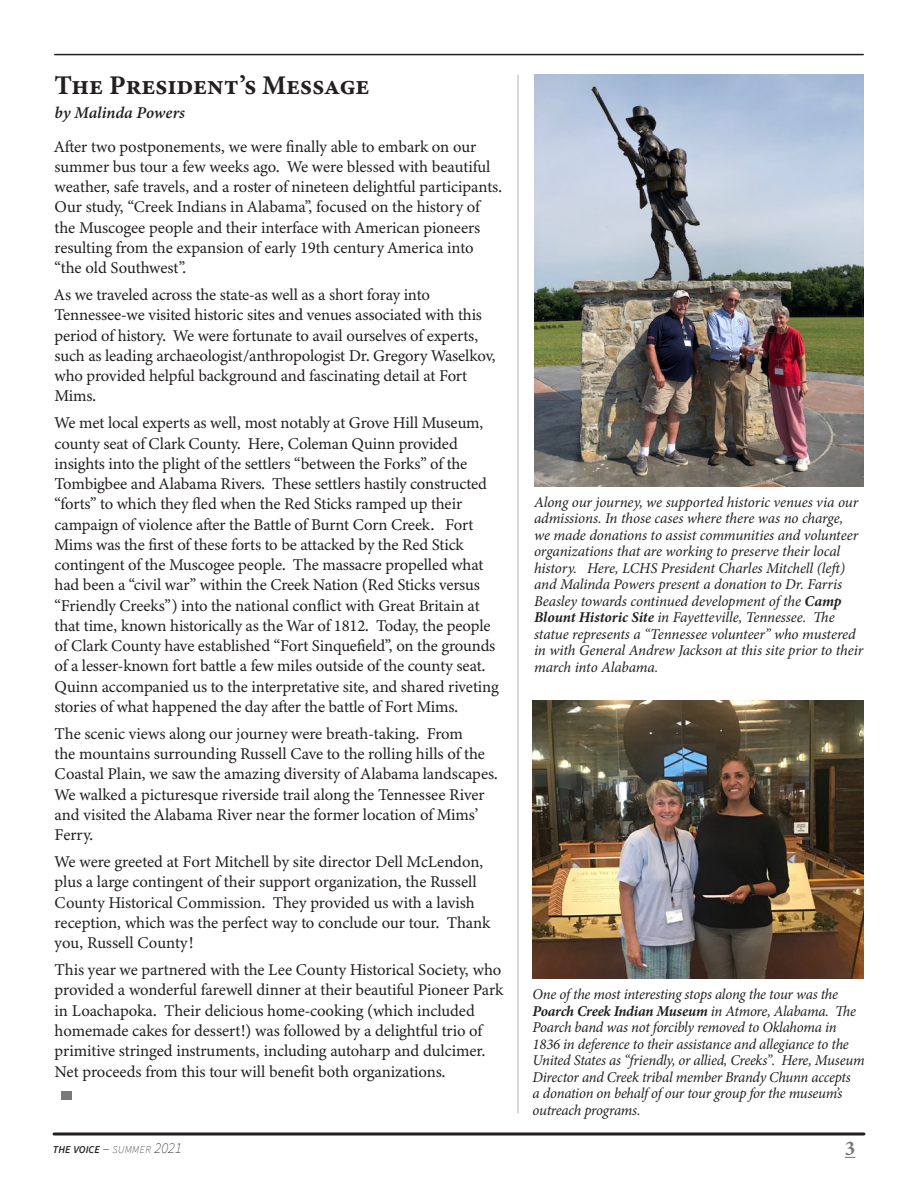
<style>
.page{position:relative;width:918px;height:1188px;background:#fff}
.page>*{position:absolute;margin:0;border:0;box-sizing:border-box;transform-origin:0 0}
.t1{font:27px "Minion Variable Concept";color:#231f20}
.t2{font:700 21px "Minion Pro";color:#76787b}
.t3{font:16.5px/20.2px "Minion Variable Concept";letter-spacing:-.01em;color:#231f20}
.t4{font:italic 16.5px "Minion Variable Concept";color:#231f20}
.t5{font:italic 15px/16.5px "Minion Pro";letter-spacing:-.01em;color:#231f20}
.t6{font:italic 600 10.5px "Source Sans Pro";color:#231f20}
.s1{font-weight:700}
.s2{font-weight:200;font-size:15px}
.s3{font-weight:200}
</style>
<div class="page">
<svg style="left:54px;top:1132px;width:810px;height:4px;background:#595657"></svg>
<hr style="left:55px;top:54px;width:808px;height:1px;background:#231f20">
<hr style="left:518px;top:75px;width:1px;height:1038px;background:#b2b3b7">
<div style="left:62px;top:1092px;width:10px;height:8px;background:#7b7879"></div>
<img style="left:533px;top:700px;width:330px;height:278px">
<img style="left:534px;top:74px;width:329px;height:413px">
<p class="t1" style="left:55px;top:66px;width:316px">The President’s Message</p>
<p class="t4" style="left:55px;top:101px;width:132px">by Malinda Powers</p>
<p class="t3" style="left:55px;top:136px;width:449px">After two postponements, we were finally able to embark on our summer bus tour a few weeks ago. We were blessed with beautiful weather, safe travels, and a roster of nineteen delightful participants.<br>Our study, “Creek Indians in Alabama”, focused on the history of the Muscogee people and their interface with American pioneers resulting from the expansion of early 19th century America into “the old Southwest”.</p>
<p class="t3" style="left:55px;top:285px;width:443px">As we traveled across the state-as well as a short foray into Tennessee-we visited historic sites and venues associated with this period of history. We were fortunate to avail ourselves of experts, such as leading archaeologist/anthropologist Dr. Gregory Waselkov, who provided helpful background and fascinating detail at Fort Mims.</p>
<p class="t3" style="left:55px;top:413px;width:446px">We met local experts as well, most notably at Grove Hill Museum, county seat of Clark County. Here, Coleman Quinn provided insights into the plight of the settlers “between the Forks” of the Tombigbee and Alabama Rivers. These settlers hastily constructed “forts” to which they fled when the Red Sticks ramped up their campaign of violence after the Battle of Burnt Corn Creek. Fort Mims was the first of these forts to be attacked by the Red Stick contingent of the Muscogee people. The massacre propelled what had been a “civil war” within the Creek Nation (Red Sticks versus “Friendly Creeks”) into the national conflict with Great Britain at that time, known historically as the War of 1812. Today, the people of Clark County have established “Fort Sinquefield”, on the grounds of a lesser-known fort battle a few miles outside of the county seat.<br>Quinn accompanied us to the interpretative site, and shared riveting stories of what happened the day after the battle of Fort Mims.</p>
<p class="t3" style="left:55px;top:723px;width:445px">The scenic views along our journey were breath-taking. From<br>the mountains surrounding Russell Cave to the rolling hills of the Coastal Plain, we saw the amazing diversity of Alabama landscapes.<br>We walked a picturesque riverside trail along the Tennessee River and visited the Alabama River near the former location of Mims’ Ferry.</p>
<p class="t3" style="left:55px;top:852px;width:437px">We were greeted at Fort Mitchell by site director Dell McLendon, plus a large contingent of their support organization, the Russell County Historical Commission. They provided us with a lavish reception, which was the perfect way to conclude our tour. Thank you, Russell County!</p>
<p class="t3" style="left:55px;top:959px;width:450px">This year we partnered with the Lee County Historical Society, who provided a wonderful farewell dinner at their beautiful Pioneer Park in Loachapoka. Their delicious home-cooking (which included homemade cakes for dessert!) was followed by a delightful trio of primitive stringed instruments, including autoharp and dulcimer.<br>Net proceeds from this tour will benefit both organizations.</p>
<p class="t5" style="left:534px;top:494px;width:331px">Along our journey, we supported historic venues via our admissions. In those cases where there was no charge,<br>we made donations to assist communities and volunteer organizations that are working to preserve their local history. Here, LCHS President Charles Mitchell (left) and Malinda Powers present a donation to Dr. Farris Beasley towards continued development of the <span class="s1">Camp Blount Historic Site</span> in Fayetteville, Tennessee. The statue represents a “Tennessee volunteer” who mustered in with General Andrew Jackson at this site prior to their march into Alabama.</p>
<p class="t5" style="left:533px;top:986px;width:333px">One of the most interesting stops along the tour was the <span class="s1">Poarch Creek Indian Museum</span> in Atmore, Alabama. The Poarch band was not forcibly removed to Oklahoma in 1836 in deference to their assistance and allegiance to the United States as “friendly, or allied, Creeks”. Here, Museum Director and Creek tribal member Brandy Chunn accepts<br>a donation on behalf of our tour group for the museum’s outreach programs.</p>
<p class="t6" style="left:53px;top:1143px;width:130px">THE VOICE <span class="s2">–</span> <span class="s3">SUMMER</span> <span class="s2">2021</span></p>
<p class="t2" style="left:845px;top:1134px;width:12px">3</p>
</div>
